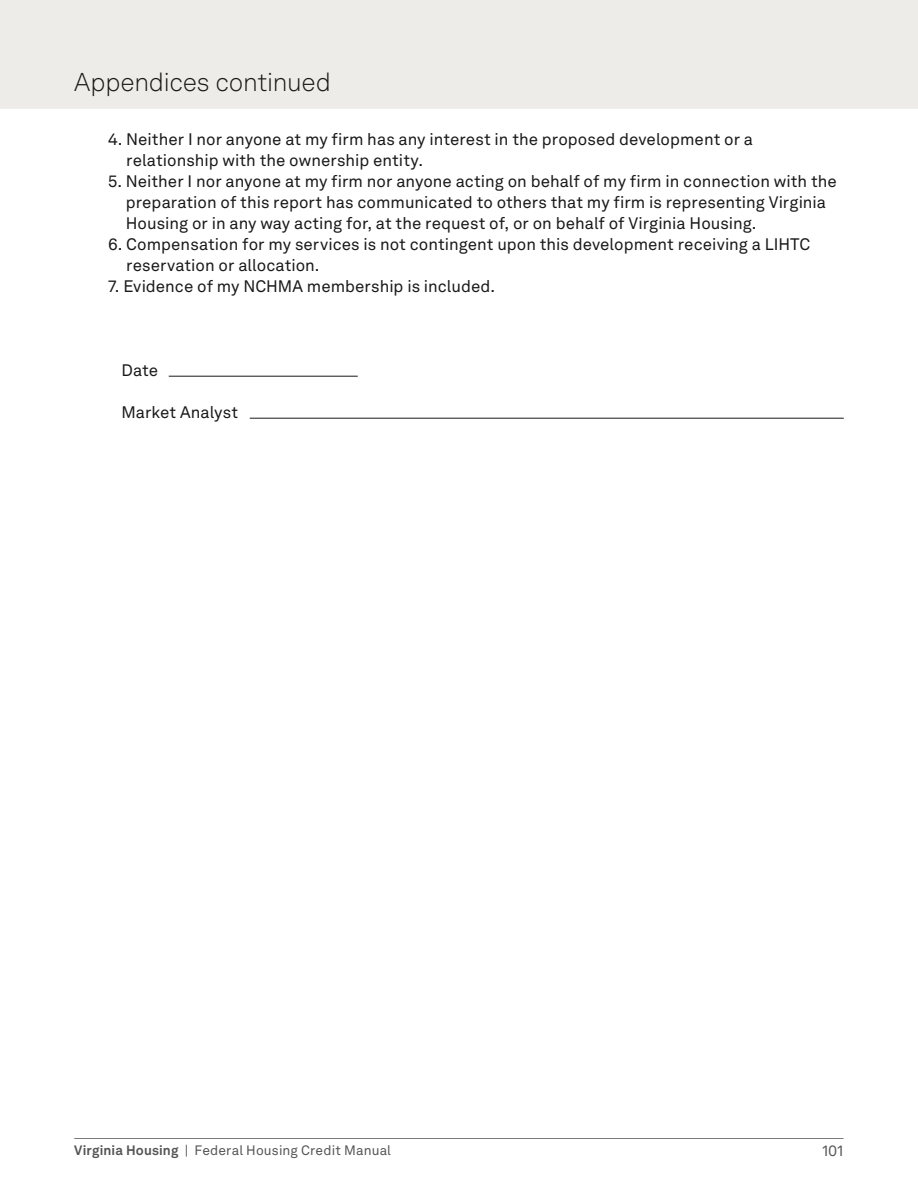
<style>
.page{position:relative;width:918px;height:1188px;background:#fff}
.page>*{position:absolute;margin:0;border:0;box-sizing:border-box;transform-origin:0 0}
.t1{font:300 25.5px "Akkurat LL";letter-spacing:-.01em;color:#191919}
.t2{font:16.5px/21px "Akkurat LL";color:#191919}
.t3{font:15px "Akkurat LL";color:#555}
.t4{font:13.5px "Akkurat LL";letter-spacing:.01em;color:#555}
.s1{font-weight:700}
</style>
<div class="page">
<div style="left:0;top:0;width:918px;height:109px;background:#eeece8"></div>
<hr style="left:74px;top:1138px;width:769px;height:1px;background:#7c7c7c">
<hr style="left:169px;top:376px;width:189px;height:1px;background:#191919">
<hr style="left:250px;top:418px;width:594px;height:1px;background:#191919">
<h1 class="t1" style="left:74px;top:65px;width:258px">Appendices continued</h1>
<p class="t2" style="left:126px;top:128px;width:628px;text-indent:-18px">4. Neither I nor anyone at my firm has any interest in the proposed development or a relationship with the ownership entity.</p>
<p class="t2" style="left:126px;top:170px;width:713px;text-indent:-18px">5. Neither I nor anyone at my firm nor anyone acting on behalf of my firm in connection with the preparation of this report has communicated to others that my firm is representing Virginia<br>Housing or in any way acting for, at the request of, or on behalf of Virginia Housing.</p>
<p class="t2" style="left:126px;top:233px;width:686px;text-indent:-18px">6. Compensation for my services is not contingent upon this development receiving a LIHTC reservation or allocation.</p>
<p class="t2" style="left:108px;top:275px;width:389px">7. Evidence of my NCHMA membership is included.</p>
<p class="t2" style="left:121px;top:359px;width:38px">Date</p>
<p class="t2" style="left:121px;top:401px;width:118px">Market Analyst</p>
<p class="t4" style="left:74px;top:1140px;width:318px"><span class="s1">Virginia Housing</span> | Federal Housing Credit Manual</p>
<p class="t3" style="left:822px;top:1140px;width:23px">101</p>
</div>
